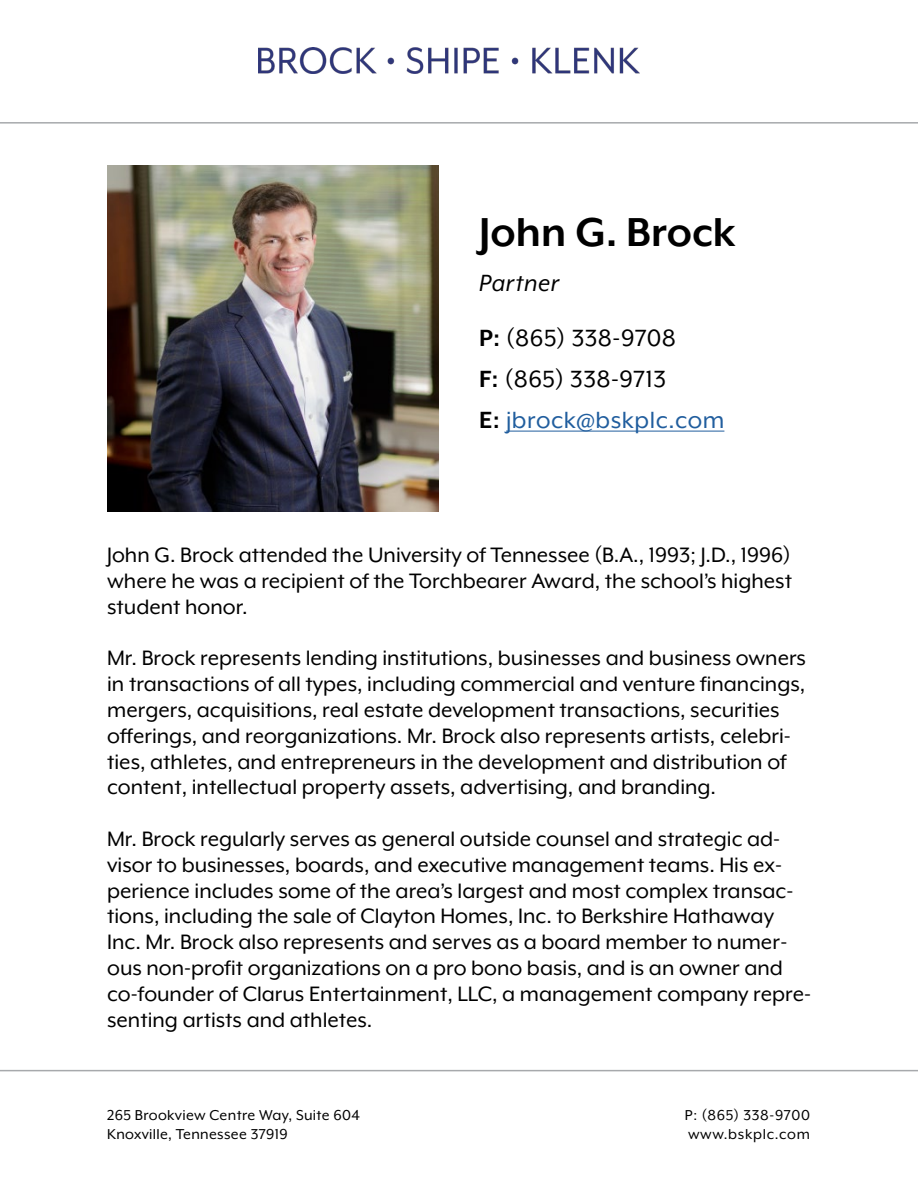
<style>
.page{position:relative;width:918px;height:1188px;background:#fff}
.page>*{position:absolute;margin:0;border:0;box-sizing:border-box;transform-origin:0 0}
.t1{font:700 46.5px "Mr Eaves XL Mod OT";color:#000}
.t2{font:27px/41.4px "Mr Eaves XL Mod OT";letter-spacing:.02em;color:#215e9e}
.t3{font:27px/54.8px "Mr Eaves XL Mod OT";letter-spacing:.02em;color:#000}
.t4{font:24px/25.8px "Mr Eaves XL Mod OT";color:#000}
.t5{font:16.5px/19.8px "Mr Eaves XL Mod OT";letter-spacing:.02em;color:#000}
.t6{font:16.5px/19.8px "Mr Eaves XL Mod OT";letter-spacing:.04em;color:#000}
.s1{font-style:italic}
.s2{font-weight:700}
.s3{font-weight:700;color:#000}
.s4{color:#000}
</style>
<div class="page">
<img style="left:258px;top:48px;width:381px;height:26px">
<hr style="left:0;top:122px;width:918px;height:2px;background:#a7a9ac">
<hr style="left:0;top:1070px;width:918px;height:1px;background:#a7a9ac">
<img style="left:107px;top:166px;width:332px;height:345px">
<hr style="left:506px;top:431px;width:218px;height:1px;background:#215e9e">
<h1 class="t1" style="left:479px;top:209px;width:258px">John G. Brock</h1>
<p class="t3" style="left:479px;top:255px;width:198px"><span class="s1">Partner<br></span><span class="s2">P:</span> (865) 338-9708</p>
<p class="t2" style="left:479px;top:358px;width:247px"><span class="s3">F:</span> <span class="s4">(865) 338-9713<br></span><span class="s3">E:</span> jbrock@bskplc.com</p>
<p class="t4" style="left:107px;top:542px;width:686px;text-align:justify">John G. Brock attended the University of Tennessee (B.A., 1993; J.D., 1996) where he was a recipient of the Torchbearer Award, the school’s highest student honor.</p>
<p class="t4" style="left:107px;top:645px;width:700px">Mr. Brock represents lending institutions, businesses and business owners in transactions of all types, including commercial and venture financings, mergers, acquisitions, real estate development transactions, securities offerings, and reorganizations. Mr. Brock also represents artists, celebri&shy;ties, athletes, and entrepreneurs in the development and distribution of content, intellectual property assets, advertising, and branding.</p>
<p class="t4" style="left:107px;top:826px;width:705px">Mr. Brock regularly serves as general outside counsel and strategic ad&shy;visor to businesses, boards, and executive management teams. His ex&shy;perience includes some of the area’s largest and most complex transac&shy;tions, including the sale of Clayton Homes, Inc. to Berkshire Hathaway Inc. Mr. Brock also represents and serves as a board member to numer&shy;ous non-profit organizations on a pro bono basis, and is an owner and co-founder of Clarus Entertainment, LLC, a management company repre&shy;senting artists and athletes.</p>
<p class="t5" style="left:107px;top:1105px;width:254px">265 Brookview Centre Way, Suite 604<br>Knoxville, Tennessee 37919</p>
<p class="t6" style="left:685px;top:1105px;width:127px">P: (865) 338-9700 www.bskplc.com</p>
</div>
